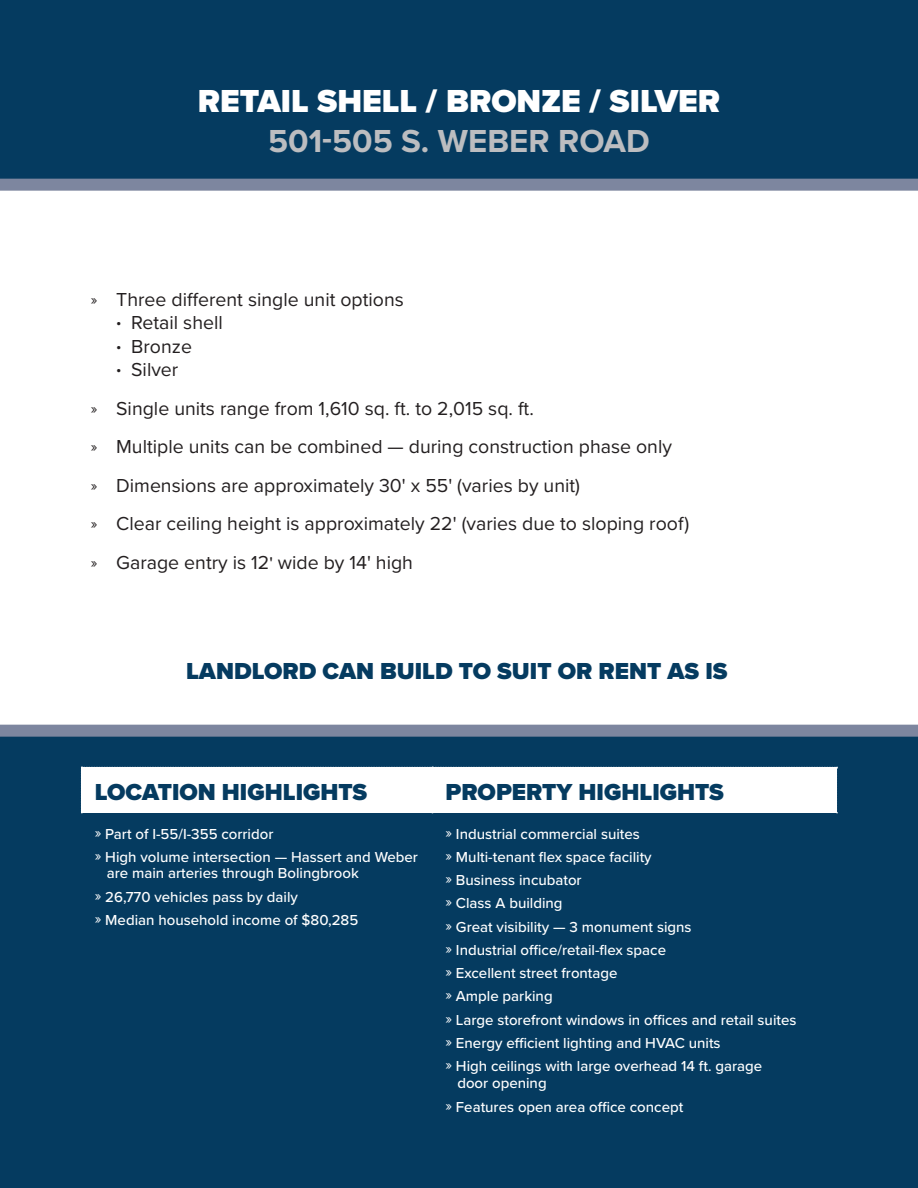
<style>
.page{position:relative;width:918px;height:1188px;background:#fff}
.page>*{position:absolute;margin:0;border:0;box-sizing:border-box;transform-origin:0 0}
.t1{font:900 33px/39.6px "Proxima Nova";color:#fff;text-align:center}
.t2{font:900 24px "Proxima Nova";color:#053b60}
.t3{font:19.5px "Proxima Nova";color:#231f20}
.t4{font:500 15px/16.5px "Proxima Nova";color:#fff}
.s1{font-weight:700;color:#bcbdc0}
.s2{font-size:15px}
.s3{font-family:"Helvetica Neue";font-size:15px}
.s4{font-family:"Bicyclette"}
.s5{font-weight:400}
</style>
<div class="page">
<div style="left:0;top:0;width:918px;height:185px;background:#053b60"></div>
<div style="left:0;top:179px;width:918px;height:12px;background:#7d869f"></div>
<div style="left:0;top:735px;width:918px;height:453px;background:#053b60"></div>
<div style="left:0;top:725px;width:918px;height:12px;background:#7d869f"></div>
<div style="left:81px;top:767px;width:757px;height:46px;background:#fff"></div>
<h2 class="t1" style="left:198px;top:81px;width:524px">RETAIL SHELL / BRONZE / SILVER<br><span class="s1">501-505 S. WEBER ROAD</span></h2>
<p class="t3" style="left:91px;top:285px;width:315px"><span class="s2">»</span> Three different single unit options</p>
<p class="t3" style="left:116px;top:308px;width:108px"><span class="s3">•</span> Retail shell</p>
<p class="t3" style="left:116px;top:332px;width:77px"><span class="s3">•</span> Bronze</p>
<p class="t3" style="left:116px;top:355px;width:64px"><span class="s3">•</span> Silver</p>
<p class="t3" style="left:91px;top:394px;width:445px"><span class="s2">»</span> Single units range from 1,610 sq. ft. to 2,015 sq. ft.</p>
<p class="t3" style="left:91px;top:432px;width:583px"><span class="s2">»</span> Multiple units can be combined — during construction phase only</p>
<p class="t3" style="left:91px;top:471px;width:491px"><span class="s2">»</span> Dimensions are approximately 30' x 55' (varies by unit)</p>
<p class="t3" style="left:91px;top:509px;width:600px"><span class="s2">»</span> Clear ceiling height is approximately 22' (varies due to sloping roof)</p>
<p class="t3" style="left:91px;top:548px;width:324px"><span class="s2">»</span> Garage entry is 12<span class="s4">'</span> wide by 14' high</p>
<h3 class="t2" style="left:186px;top:653px;width:543px">LANDLORD CAN BUILD TO SUIT OR RENT AS IS</h3>
<h4 class="t2" style="left:95px;top:774px;width:274px">LOCATION HIGHLIGHTS</h4>
<p class="t4" style="left:95px;top:825px;width:180px"><span class="s5">»</span> Part of I-55/I-355 corridor</p>
<p class="t4" style="left:107px;top:848px;width:313px;text-indent:-12px"><span class="s5">»</span> High volume intersection — Hassert and Weber are main arteries through Bolingbrook</p>
<p class="t4" style="left:95px;top:888px;width:205px"><span class="s5">»</span> 26,770 vehicles pass by daily</p>
<p class="t4" style="left:95px;top:911px;width:265px"><span class="s5">»</span> Median household income of $80,285</p>
<h4 class="t2" style="left:445px;top:774px;width:280px">PROPERTY HIGHLIGHTS</h4>
<p class="t4" style="left:446px;top:825px;width:196px"><span class="s5">»</span> Industrial commercial suites</p>
<p class="t4" style="left:446px;top:848px;width:208px"><span class="s5">»</span> Multi-tenant flex space facility</p>
<p class="t4" style="left:446px;top:871px;width:138px"><span class="s5">»</span> Business incubator</p>
<p class="t4" style="left:446px;top:895px;width:119px"><span class="s5">»</span> Class A building</p>
<p class="t4" style="left:446px;top:918px;width:248px"><span class="s5">»</span> Great visibility — 3 monument signs</p>
<p class="t4" style="left:446px;top:941px;width:222px"><span class="s5">»</span> Industrial office/retail-flex space</p>
<p class="t4" style="left:446px;top:964px;width:174px"><span class="s5">»</span> Excellent street frontage</p>
<p class="t4" style="left:446px;top:988px;width:109px"><span class="s5">»</span> Ample parking</p>
<p class="t4" style="left:446px;top:1011px;width:353px"><span class="s5">»</span> Large storefront windows in offices and retail suites</p>
<p class="t4" style="left:446px;top:1034px;width:277px"><span class="s5">»</span> Energy efficient lighting and HVAC units</p>
<p class="t4" style="left:457px;top:1057px;width:306px;text-indent:-12px"><span class="s5">»</span> High ceilings with large overhead 14 ft. garage door opening</p>
<p class="t4" style="left:446px;top:1099px;width:239px"><span class="s5">»</span> Features open area office concept</p>
</div>
